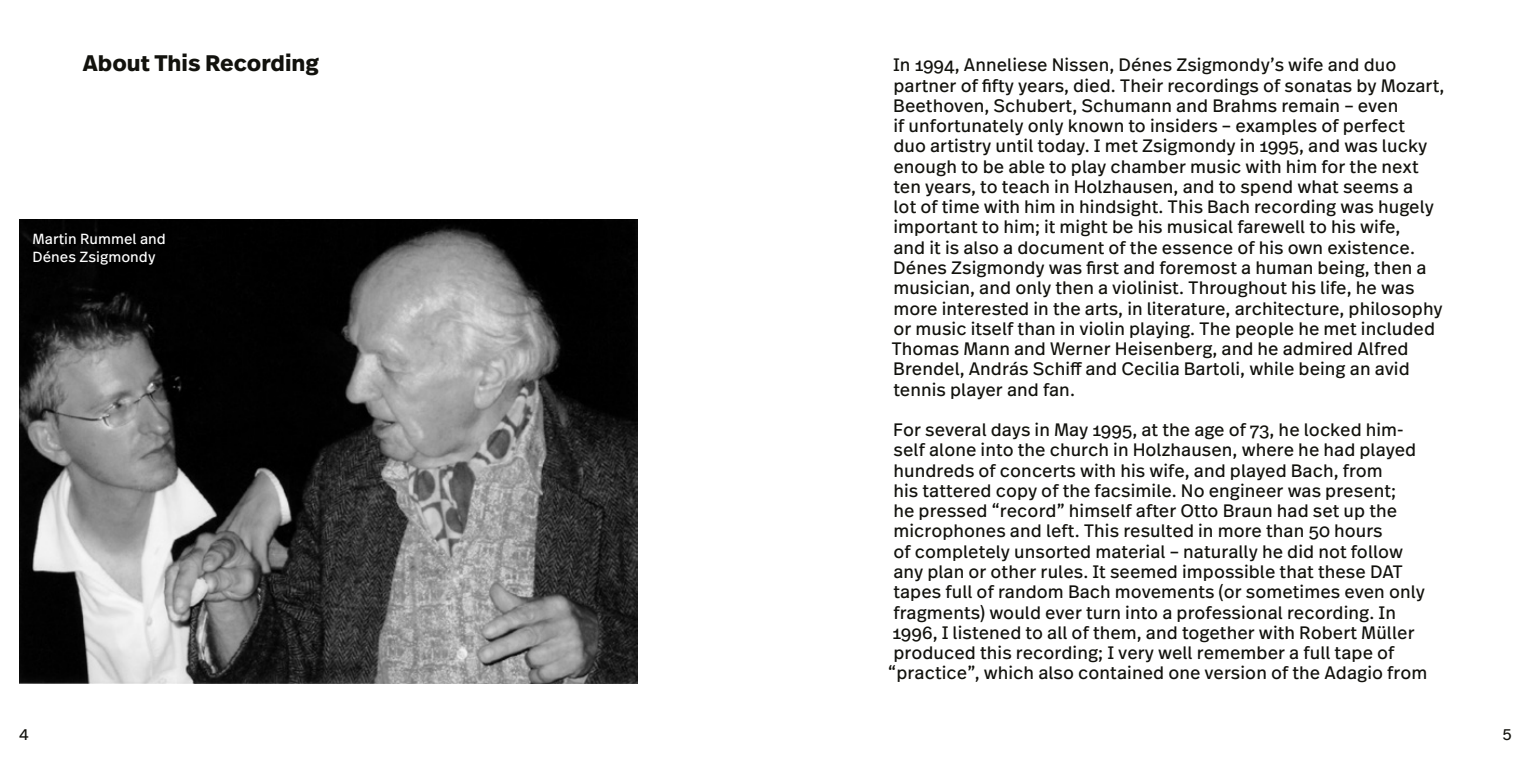
<style>
.page{position:relative;width:1531px;height:766px;background:#fff}
.page>*{position:absolute;margin:0;border:0;box-sizing:border-box;transform-origin:0 0}
.t1{font:700 22.5px "Real Text Pro";color:#12120d}
.t2{font:18px/20.2px "Real Text Pro";letter-spacing:.005em;color:#12120d}
.t3{font:15.75px "Real Text Pro";color:#12120d}
.t4{font:14.62px/18px "Real Text Pro";letter-spacing:.005em;color:#fff}
</style>
<div class="page">
<img style="left:19px;top:220px;width:619px;height:462px">
<p class="t1" style="left:83px;top:47px;width:238px">About This Recording</p>
<p class="t4" style="left:32px;top:230px;width:135px">Martin Rummel and<br>Dénes Zsigmondy</p>
<p class="t2" style="left:891px;top:54px;width:554px">In 1994, Anneliese Nissen, Dénes Zsigmondy’s wife and duo partner of fifty years, died. Their recordings of sonatas by Mozart, Beethoven, Schubert, Schumann and Brahms remain – even<br>if unfortunately only known to insiders – examples of perfect<br>duo artistry until today. I met Zsigmondy in 1995, and was lucky enough to be able to play chamber music with him for the next ten years, to teach in Holzhausen, and to spend what seems a<br>lot of time with him in hindsight. This Bach recording was hugely important to him; it might be his musical farewell to his wife,<br>and it is also a document of the essence of his own existence.<br>Dénes Zsigmondy was first and foremost a human being, then a musician, and only then a violinist. Throughout his life, he was more interested in the arts, in literature, architecture, philosophy or music itself than in violin playing. The people he met included Thomas Mann and Werner Heisenberg, and he admired Alfred Brendel, András Schiff and Cecilia Bartoli, while being an avid tennis player and fan.</p>
<p class="t2" style="left:888px;top:419px;width:541px">For several days in May 1995, at the age of 73, he locked him&shy;self alone into the church in Holzhausen, where he had played hundreds of concerts with his wife, and played Bach, from<br>his tattered copy of the facsimile. No engineer was present;<br>he pressed “record” himself after Otto Braun had set up the microphones and left. This resulted in more than 50 hours<br>of completely unsorted material – naturally he did not follow any plan or other rules. It seemed impossible that these DAT tapes full of random Bach movements (or sometimes even only fragments) would ever turn into a professional recording. In 1996, I listened to all of them, and together with Robert Müller produced this recording; I very well remember a full tape of “practice”, which also contained one version of the Adagio from</p>
<p class="t3" style="left:19px;top:723px;width:11px">4</p>
<p class="t3" style="left:1502px;top:723px;width:11px">5</p>
</div>
